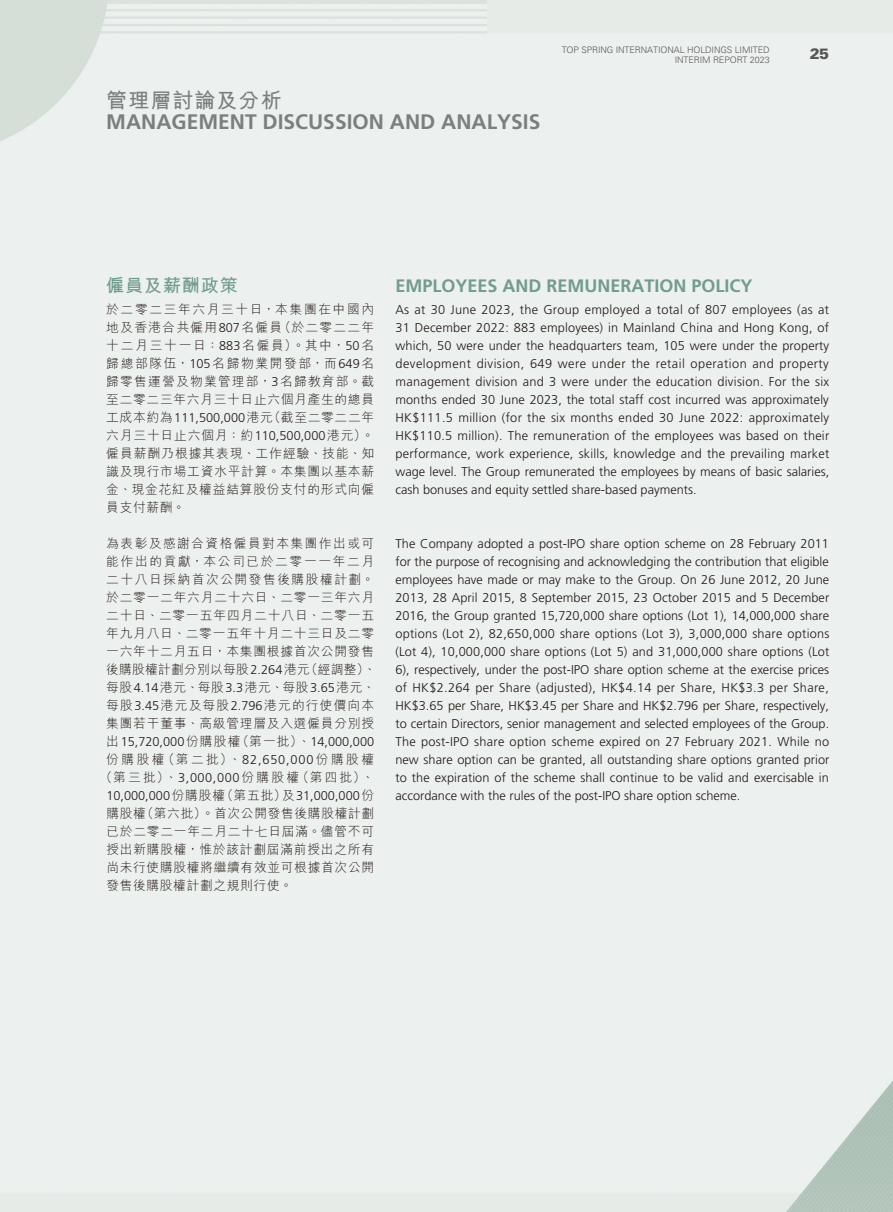
<style>
.page{position:relative;width:893px;height:1212px;background:#fff}
.page>*{position:absolute;margin:0;border:0;box-sizing:border-box;transform-origin:0 0}
.t1{font:700 21px "Frutiger LT Std";color:#7b7f7d}
.t2{font:700 21px "M Hei HK";letter-spacing:.05em;color:#7b7f7d}
.t3{font:700 18px "Frutiger LT Std";color:#719d8c}
.t4{font:700 18px "M Hei HK";letter-spacing:.05em;color:#719d8c}
.t5{font:900 15px "Univers LT Std";color:#595857}
.t6{font:300 12.75px/18px "Frutiger LT Std";color:#231916;text-align:justify}
.t7{font:300 12.75px/18px "M Hei HK";letter-spacing:.06em;color:#231916;text-align:justify}
.t8{font:300 12.75px/18px "M Hei HK";letter-spacing:.19em;color:#231916;text-align:center}
.t9{font:300 9px/10.8px "Univers LT Std";letter-spacing:-.01em;color:#595857;text-align:right}
.s1{font-family:"Frutiger LT Std"}
.s2{font-family:"M Hei HK"}
</style>
<div class="page">
<h1 class="t2" style="left:106px;top:85px;width:177px">管理層討論及分析</h1>
<h1 class="t1" style="left:106px;top:109px;width:436px">MANAGEMENT DISCUSSION AND ANALYSIS</h1>
<p class="t9" style="left:562px;top:44px;width:209px">TOP SPRING INTERNATIONAL HOLDINGS LIMITED<br>INTERIM REPORT 2023</p>
<p class="t5" style="left:810px;top:44px;width:21px">25</p>
<h2 class="t4" style="left:106px;top:273px;width:133px">僱員及薪酬政策</h2>
<p class="t7" style="left:106px;top:300px;width:269px">於二零二三年六月三十日，本集團在中國內地及香港合共僱用<span class="s1">807</span>名僱員（於二零二二年十二月三十一日：<span class="s1">883</span>名僱員）。其中，<span class="s1">50</span>名歸總部隊伍，<span class="s1">105</span>名歸物業開發部，而<span class="s1">649</span>名歸零售運營及物業管理部，<span class="s1">3</span>名歸教育部。截至二零二三年六月三十日止六個月產生的總員工成本約為<span class="s1">111,500,000</span>港元（截至二零二二年六月三十日止六個月：約<span class="s1">110,500,000</span>港元）。僱員薪酬乃根據其表現、工作經驗、技能、知識及現行市場工資水平計算。本集團以基本薪金、現金花紅及權益結算股份支付的形式向僱員支付薪酬。</p>
<p class="t7" style="left:106px;top:534px;width:271px;text-align:left">為表彰及感謝合資格僱員對本集團作出或可能作出的貢獻，本公司已於二零一一年二月二十八日採納首次公開發售後購股權計劃。於二零一二年六月二十六日、二零一三年六月二十日、二零一五年四月二十八日、二零一五年九月八日、二零一五年十月二十三日及二零一六年十二月五日，本集團根據首次公開發售後購股權計劃分別以每股<span class="s1">2.264</span>港元（經調整）、每股<span class="s1">4.14</span>港元、每股<span class="s1">3.3</span>港元、每股<span class="s1">3.65</span>港元、每股<span class="s1">3.45</span>港元及每股<span class="s1">2.796</span>港元的行使價向本集團若干董事、高級管理層及入選僱員分別授</p>
<p class="t6" style="left:106px;top:733px;width:269px"><span class="s2">出</span>15,720,000<span class="s2">份購股權（第一批）、</span>14,000,000</p>
<p class="t8" style="left:100px;top:750px;width:276px">份購股權（第二批）、<span class="s1">82,650,000</span> 份購股權（第三批）、<span class="s1">3,000,000</span> 份購股權（第四批）、</p>
<p class="t6" style="left:106px;top:787px;width:269px">10,000,000<span class="s2">份購股權（第五批）及</span>31,000,000<span class="s2">份</span></p>
<p class="t7" style="left:106px;top:804px;width:269px">購股權（第六批）。首次公開發售後購股權計劃已於二零二一年二月二十七日屆滿。儘管不可授出新購股權，惟於該計劃屆滿前授出之所有尚未行使購股權將繼續有效並可根據首次公開發售後購股權計劃之規則行使。</p>
<h2 class="t3" style="left:395px;top:276px;width:359px">EMPLOYEES AND REMUNERATION POLICY</h2>
<p class="t6" style="left:395px;top:301px;width:435px">As at 30 June 2023, the Group employed a total of 807 employees (as at 31 December 2022: 883 employees) in Mainland China and Hong Kong, of which, 50 were under the headquarters team, 105 were under the property development division, 649 were under the retail operation and property management division and 3 were under the education division. For the six months ended 30 June 2023, the total staff cost incurred was approximately HK$111.5 million (for the six months ended 30 June 2022: approximately HK$110.5 million). The remuneration of the employees was based on their performance, work experience, skills, knowledge and the prevailing market wage level. The Group remunerated the employees by means of basic salaries, cash bonuses and equity settled share-based payments.</p>
<p class="t6" style="left:395px;top:535px;width:435px">The Company adopted a post-IPO share option scheme on 28 February 2011 for the purpose of recognising and acknowledging the contribution that eligible employees have made or may make to the Group. On 26 June 2012, 20 June 2013, 28 April 2015, 8 September 2015, 23 October 2015 and 5 December 2016, the Group granted 15,720,000 share options (Lot 1), 14,000,000 share options (Lot 2), 82,650,000 share options (Lot 3), 3,000,000 share options (Lot 4), 10,000,000 share options (Lot 5) and 31,000,000 share options (Lot 6), respectively, under the post-IPO share option scheme at the exercise prices of HK$2.264 per Share (adjusted), HK$4.14 per Share, HK$3.3 per Share, HK$3.65 per Share, HK$3.45 per Share and HK$2.796 per Share, respectively, to certain Directors, senior management and selected employees of the Group.<br>The post-IPO share option scheme expired on 27 February 2021. While no new share option can be granted, all outstanding share options granted prior to the expiration of the scheme shall continue to be valid and exercisable in accordance with the rules of the post-IPO share option scheme.</p>
</div>
